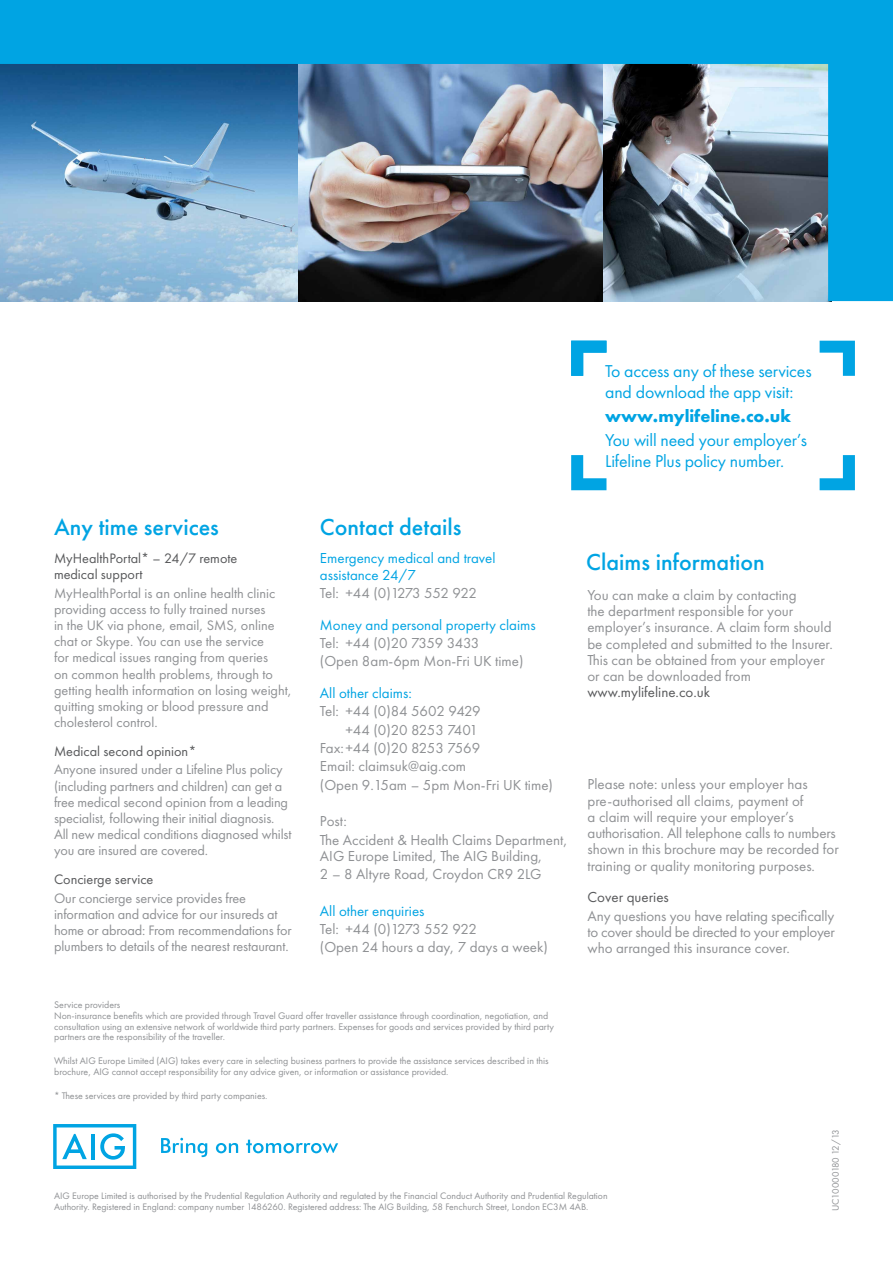
<style>
.page{position:relative;width:893px;height:1263px;background:#fff}
.page>*{position:absolute;margin:0;border:0;box-sizing:border-box;transform-origin:0 0}
.t1{font:500 24px "Futura PT";color:#00a4e3}
.t2{font:17.85px/20.9px "Futura PT";letter-spacing:-.01em;color:#00a4e3}
.t3{font:700 17.85px "Futura PT";color:#00a4e3}
.t4{font:15px/16.2px "Futura PT";color:#8f9194}
.t5{font:15px/16.2px "Futura PT";color:#00a4e3}
.t6{font:15px "Futura PT";color:#58595b}
.t7{font:15px "Futura PT";letter-spacing:-.045em;color:#8f9194}
.t8{font:15px "Futura PT";letter-spacing:-.03em;color:#8f9194}
.t9{font:14.25px/16.2px "Futura PT";letter-spacing:-.01em;color:#8f9194}
.t10{font:14.25px/16.2px "Futura PT";color:#58595b}
.t11{font:9.9px/10.8px "Futura PT";color:#8f9194}
.t12{font:9.75px/10.8px "Futura PT";color:#8f9194}
</style>
<div class="page">
<img style="left:0;top:0;width:893px;height:301px">
<svg style="left:53px;top:1124px;width:83px;height:45px"></svg>
<svg style="left:161px;top:1138px;width:46px;height:19px"></svg>
<svg style="left:216px;top:1143px;width:22px;height:10px"></svg>
<svg style="left:246px;top:1140px;width:92px;height:13px"></svg>
<svg style="left:820px;top:455px;width:35px;height:35px"></svg>
<svg style="left:571px;top:341px;width:35px;height:35px"></svg>
<svg style="left:820px;top:341px;width:35px;height:35px"></svg>
<svg style="left:571px;top:455px;width:35px;height:35px"></svg>
<h1 class="t1" style="left:54px;top:513px;width:166px">Any time services</h1>
<p class="t10" style="left:54px;top:550px;width:185px">MyHealthPortal* – 24/7 remote medical support</p>
<p class="t9" style="left:54px;top:585px;width:239px">MyHealthPortal is an online health clinic providing access to fully trained nurses<br>in the UK via phone, email, SMS, online chat or Skype. You can use the service<br>for medical issues ranging from queries<br>on common health problems, through to getting health information on losing weight, quitting smoking or blood pressure and cholesterol control.</p>
<p class="t10" style="left:54px;top:743px;width:144px">Medical second opinion*</p>
<p class="t9" style="left:54px;top:761px;width:239px">Anyone insured under a Lifeline Plus policy (including partners and children) can get a free medical second opinion from a leading specialist, following their initial diagnosis.<br>All new medical conditions diagnosed whilst you are insured are covered.</p>
<p class="t10" style="left:54px;top:871px;width:101px">Concierge service</p>
<p class="t9" style="left:54px;top:890px;width:239px">Our concierge service provides free information and advice for our insureds at home or abroad: From recommendations for plumbers to details of the nearest restaurant.</p>
<h1 class="t1" style="left:320px;top:513px;width:143px">Contact details</h1>
<p class="t5" style="left:320px;top:550px;width:177px">Emergency medical and travel assistance 24/7</p>
<p class="t7" style="left:320px;top:584px;width:158px">Tel: +44 (0)1273 552 922</p>
<p class="t5" style="left:320px;top:616px;width:217px">Money and personal property claims</p>
<p class="t4" style="left:320px;top:634px;width:205px;line-height:18.3px">Tel: +44 (0)20 7359 3433<br>(Open 8am-6pm Mon-Fri UK time)</p>
<p class="t5" style="left:320px;top:685px;width:93px">All other claims:</p>
<p class="t4" style="left:320px;top:703px;width:162px">Tel: +44 (0)84 5602 9429</p>
<p class="t8" style="left:345px;top:721px;width:134px">+44 (0)20 8253 7401</p>
<p class="t4" style="left:320px;top:740px;width:162px">Fax:+44 (0)20 8253 7569</p>
<p class="t4" style="left:320px;top:758px;width:148px">Email: claimsuk@aig.com</p>
<p class="t4" style="left:320px;top:776px;width:234px">(Open 9.15am – 5pm Mon-Fri UK time)</p>
<p class="t4" style="left:320px;top:812px;width:249px;line-height:18.3px">Post:<br>The Accident &amp; Health Claims Department,</p>
<p class="t4" style="left:320px;top:846px;width:224px;line-height:18.3px">AIG Europe Limited, The AIG Building,<br>2 – 8 Altyre Road, Croydon CR9 2LG</p>
<p class="t5" style="left:320px;top:902px;width:106px">All other enquiries</p>
<p class="t4" style="left:320px;top:920px;width:229px;line-height:18.3px">Tel: +44 (0)1273 552 922<br>(Open 24 hours a day, 7 days a week)</p>
<p class="t11" style="left:54px;top:999px;width:501px">Service providers<br>Non-insurance benefits which are provided through Travel Guard offer traveller assistance through coordination, negotiation, and consultation using an extensive network of worldwide third party partners. Expenses for goods and services provided by third party partners are the responsibility of the traveller.</p>
<p class="t11" style="left:54px;top:1056px;width:496px">Whilst AIG Europe Limited (AIG) takes every care in selecting business partners to provide the assistance services described in this brochure, AIG cannot accept responsibility for any advice given, or information or assistance provided.</p>
<p class="t11" style="left:54px;top:1090px;width:215px">* These services are provided by third party companies.</p>
<p class="t2" style="left:605px;top:361px;width:208px">To access any of these services and download the app visit:</p>
<p class="t3" style="left:605px;top:404px;width:187px">www.mylifeline.co.uk</p>
<p class="t2" style="left:605px;top:429px;width:203px">You will need your employer’s<br>Lifeline Plus policy number.</p>
<h1 class="t1" style="left:586px;top:548px;width:180px">Claims information</h1>
<p class="t4" style="left:587px;top:587px;width:247px">You can make a claim by contacting<br>the department responsible for your employer’s insurance. A claim form should be completed and submitted to the Insurer.<br>This can be obtained from your employer or can be downloaded from</p>
<p class="t6" style="left:587px;top:683px;width:124px">www.mylifeline.co.uk</p>
<p class="t4" style="left:588px;top:776px;width:253px">Please note: unless your employer has pre-authorised all claims, payment of<br>a claim will require your employer’s authorisation. All telephone calls to numbers shown in this brochure may be recorded for training or quality monitoring purposes.</p>
<p class="t6" style="left:588px;top:888px;width:83px">Cover queries</p>
<p class="t4" style="left:588px;top:907px;width:249px;text-align:justify">Any questions you have relating specifically to cover should be directed to your employer who arranged this insurance cover.</p>
<p class="t12" style="left:54px;top:1190px;width:555px">AIG Europe Limited is authorised by the Prudential Regulation Authority and regulated by the Financial Conduct Authority and Prudential Regulation<br>Authority. Registered in England: company number 1486260. Registered address: The AIG Building, 58 Fenchurch Street, London EC3M 4AB.</p>
<p class="t12" style="left:830px;top:1211px;width:83px;rotate:-90deg">UC10000180 12/13</p>
</div>
